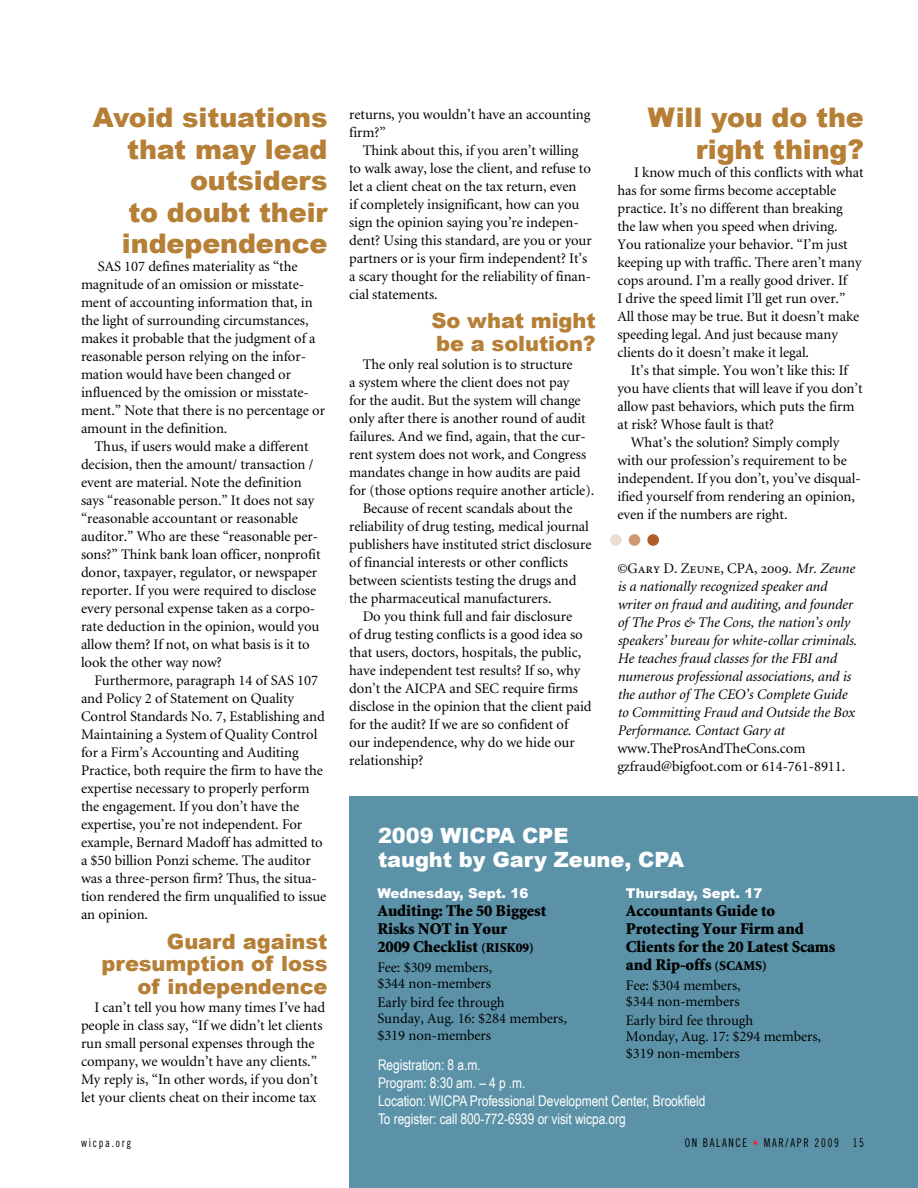
<style>
.page{position:relative;width:918px;height:1188px;background:#fff}
.page>*{position:absolute;margin:0;border:0;box-sizing:border-box;transform-origin:0 0}
.t1{font:900 27px/31.5px "Arial";letter-spacing:-.005em;color:#b67f36;text-align:right}
.t2{font:900 21px/22.5px "Arial";letter-spacing:-.005em;color:#b67f36;text-align:right}
.t3{font:900 21px/24px "Arial";letter-spacing:-.005em;color:#fff}
.t4{font:900 16.5px/18px "Minion";letter-spacing:-.005em;color:#000}
.t5{font:14.7px/18px "Minion";letter-spacing:-.005em;color:#000}
.t6{font:italic 14.7px/18px "Minion";letter-spacing:-.005em;color:#000}
.t7{font:14.7px/18px "Arial Narrow";letter-spacing:-.005em;color:#fff}
.t8{font:14.7px "Minion Regular SC";letter-spacing:-.005em;color:#000}
.t9{font:900 13.5px "Arial";letter-spacing:-.005em;color:#fff}
.t10{font:12px "Trade Gothic Cond Eighteen";letter-spacing:.16em;color:#000;scale:.9 1}
.s1{font-family:"Minion"}
.s2{font-family:"Minion";font-style:italic}
.s3{font-size:13.5px}
.s4{color:#ee2d32}
</style>
<div class="page">
<div style="left:349px;top:796px;width:569px;height:392px;background:#5b92a7"></div>
<div style="left:647px;top:534px;width:12px;height:12px;background:#af5e28;border-radius:50%"></div>
<div style="left:629px;top:534px;width:11px;height:12px;background:#ce9b75;border-radius:50%"></div>
<div style="left:610px;top:534px;width:12px;height:12px;background:#edddd0;border-radius:50%"></div>
<h1 class="t1" style="left:93px;top:101px;width:236px">Avoid situations that may lead outsiders<br>to doubt their independence</h1>
<p class="t5" style="left:81px;top:258px;width:246px;text-indent:17px">SAS 107 defines materiality as “the magnitude of an omission or misstate&shy;ment of accounting information that, in the light of surrounding circumstances, makes it probable that the judgment of a reasonable person relying on the infor&shy;mation would have been changed or influenced by the omission or misstate&shy;ment.” Note that there is no percentage or amount in the definition.</p>
<p class="t5" style="left:81px;top:438px;width:241px;text-indent:13px">Thus, if users would make a different decision, then the amount/ transaction / event are material. Note the definition says “reasonable person.” It does not say “reasonable accountant or reasonable auditor.” Who are these “reasonable per&shy;sons?” Think bank loan officer, nonprofit donor, taxpayer, regulator, or newspaper reporter. If you were required to disclose every personal expense taken as a corpo&shy;rate deduction in the opinion, would you allow them? If not, on what basis is it to look the other way now?</p>
<p class="t5" style="left:81px;top:672px;width:247px;text-indent:13px">Furthermore, paragraph 14 of SAS 107 and Policy 2 of Statement on Quality Control Standards No. 7, Establishing and Maintaining a System of Quality Control for a Firm’s Accounting and Auditing Practice, both require the firm to have the expertise necessary to properly perform the engagement. If you don’t have the expertise, you’re not independent. For example, Bernard Madoff has admitted to a $50 billion Ponzi scheme. The auditor was a three-person firm? Thus, the situa&shy;tion rendered the firm unqualified to issue an opinion.</p>
<h2 class="t2" style="left:102px;top:929px;width:228px">Guard against presumption of loss of independence</h2>
<p class="t5" style="left:81px;top:998px;width:246px;text-indent:13px">I can’t tell you how many times I’ve had people in class say, “If we didn’t let clients run small personal expenses through the company, we wouldn’t have any clients.” My reply is, “In other words, if you don’t let your clients cheat on their income tax</p>
<p class="t5" style="left:349px;top:106px;width:243px">returns, you wouldn’t have an accounting firm?”</p>
<p class="t5" style="left:349px;top:142px;width:244px;text-indent:13px">Think about this, if you aren’t willing to walk away, lose the client, and refuse to let a client cheat on the tax return, even<br>if completely insignificant, how can you sign the opinion saying you’re indepen&shy;dent? Using this standard, are you or your partners or is your firm independent? It’s a scary thought for the reliability of finan&shy;cial statements.</p>
<h2 class="t2" style="left:431px;top:309px;width:166px;text-align:left">So what might be a solution?</h2>
<p class="t5" style="left:363px;top:356px;width:212px">The only real solution is to structure</p>
<p class="t5" style="left:349px;top:374px;width:222px">a system where the client does not pay</p>
<p class="t5" style="left:349px;top:392px;width:233px">for the audit. But the system will change</p>
<p class="t5" style="left:349px;top:410px;width:238px">only after there is another round of audit</p>
<p class="t5" style="left:349px;top:428px;width:238px">failures. And we find, again, that the cur-</p>
<p class="t5" style="left:349px;top:446px;width:239px">rent system does not work, and Congress</p>
<p class="t5" style="left:349px;top:464px;width:233px">mandates change in how audits are paid</p>
<p class="t5" style="left:349px;top:482px;width:247px">for (those options require another article).</p>
<p class="t5" style="left:363px;top:500px;width:211px">Because of recent scandals about the</p>
<p class="t5" style="left:349px;top:518px;width:241px">reliability of drug testing, medical journal</p>
<p class="t5" style="left:349px;top:536px;width:244px">publishers have instituted strict disclosure</p>
<p class="t5" style="left:349px;top:554px;width:220px">of financial interests or other conflicts</p>
<p class="t5" style="left:349px;top:572px;width:229px">between scientists testing the drugs and</p>
<p class="t5" style="left:349px;top:590px;width:204px">the pharmaceutical manufacturers.</p>
<p class="t5" style="left:363px;top:608px;width:211px">Do you think full and fair disclosure</p>
<p class="t5" style="left:349px;top:626px;width:235px">of drug testing conflicts is a good idea so</p>
<p class="t5" style="left:349px;top:644px;width:234px">that users, doctors, hospitals, the public,</p>
<p class="t5" style="left:349px;top:662px;width:233px">have independent test results? If so, why</p>
<p class="t5" style="left:349px;top:680px;width:230px">don’t the AICPA and SEC require firms</p>
<p class="t5" style="left:349px;top:698px;width:244px">disclose in the opinion that the client paid</p>
<p class="t5" style="left:349px;top:716px;width:221px">for the audit? If we are so confident of</p>
<p class="t5" style="left:349px;top:734px;width:227px">our independence, why do we hide our</p>
<p class="t5" style="left:349px;top:752px;width:76px">relationship?</p>
<h1 class="t1" style="left:648px;top:101px;width:218px">Will you do the right thing?</h1>
<p class="t5" style="left:617px;top:164px;width:248px;text-indent:17px">I know much of this conflicts with what has for some firms become acceptable practice. It’s no different than breaking the law when you speed when driving.<br>You rationalize your behavior. “I’m just keeping up with traffic. There aren’t many cops around. I’m a really good driver. If<br>I drive the speed limit I’ll get run over.” All those may be true. But it doesn’t make speeding legal. And just because many clients do it doesn’t make it legal.</p>
<p class="t5" style="left:631px;top:362px;width:218px">It’s that simple. You won’t like this: If</p>
<p class="t5" style="left:617px;top:380px;width:247px">you have clients that will leave if you don’t</p>
<p class="t5" style="left:617px;top:398px;width:239px">allow past behaviors, which puts the firm</p>
<p class="t5" style="left:617px;top:416px;width:158px">at risk? Whose fault is that?</p>
<p class="t5" style="left:631px;top:434px;width:210px">What’s the solution? Simply comply</p>
<p class="t5" style="left:617px;top:452px;width:231px">with our profession’s requirement to be</p>
<p class="t5" style="left:617px;top:470px;width:245px">independent. If you don’t, you’ve disqual-</p>
<p class="t5" style="left:617px;top:488px;width:239px">ified yourself from rendering an opinion,</p>
<p class="t5" style="left:617px;top:506px;width:172px">even if the numbers are right.</p>
<p class="t8" style="left:617px;top:561px;width:239px">©Gary D. Zeune, CPA, 2009<span class="s1">.</span> <span class="s2">Mr. Zeune</span></p>
<p class="t6" style="left:617px;top:578px;width:241px">is a nationally recognized speaker and writer on fraud and auditing, and founder of The Pros &amp; The Cons, the nation’s only speakers’ bureau for white-collar criminals.<br>He teaches fraud classes for the FBI and numerous professional associations, and is the author of The CEO’s Complete Guide to Committing Fraud and Outside the Box Performance. Contact Gary at</p>
<p class="t5" style="left:617px;top:740px;width:229px">www.TheProsAndTheCons.com gzfraud@bigfoot.com or 614-761-8911.</p>
<h2 class="t3" style="left:378px;top:823px;width:308px">2009 WICPA CPE<br>taught by Gary Zeune, CPA</h2>
<p class="t9" style="left:377px;top:884px;width:153px">Wednesday, Sept. 16</p>
<p class="t4" style="left:377px;top:902px;width:170px">Auditing: The 50 Biggest<br>Risks NOT in Your<br>2009 Checklist <span class="s3">(RISK09)</span></p>
<p class="t5" style="left:377px;top:959px;width:116px;line-height:16.2px">Fee: $309 members, $344 non-members</p>
<p class="t5" style="left:377px;top:995px;width:191px;line-height:16.2px">Early bird fee through<br>Sunday, Aug. 16: $284 members, $319 non-members</p>
<p class="t9" style="left:626px;top:884px;width:138px">Thursday, Sept. 17</p>
<p class="t4" style="left:626px;top:902px;width:211px">Accountants Guide to<br>Protecting Your Firm and<br>Clients for the 20 Latest Scams and Rip-offs <span class="s3">(SCAMS)</span></p>
<p class="t5" style="left:626px;top:977px;width:116px;line-height:16.2px">Fee: $304 members, $344 non-members</p>
<p class="t5" style="left:626px;top:1013px;width:197px;line-height:16.2px">Early bird fee through<br>Monday, Aug. 17: $294 members, $319 non-members</p>
<p class="t7" style="left:378px;top:1056px;width:329px">Registration: 8 a.m.<br>Program: 8:30 am. – 4 p .m.<br>Location: WICPA Professional Development Center, Brookfield To register: call 800-772-6939 or visit wicpa.org</p>
<p class="t10" style="left:81px;top:1136px;width:58px">wicpa.org</p>
<p class="t10" style="left:685px;top:1136px;width:201px">ON BALANCE <span class="s4">•</span> MAR/APR 2009 15</p>
</div>
